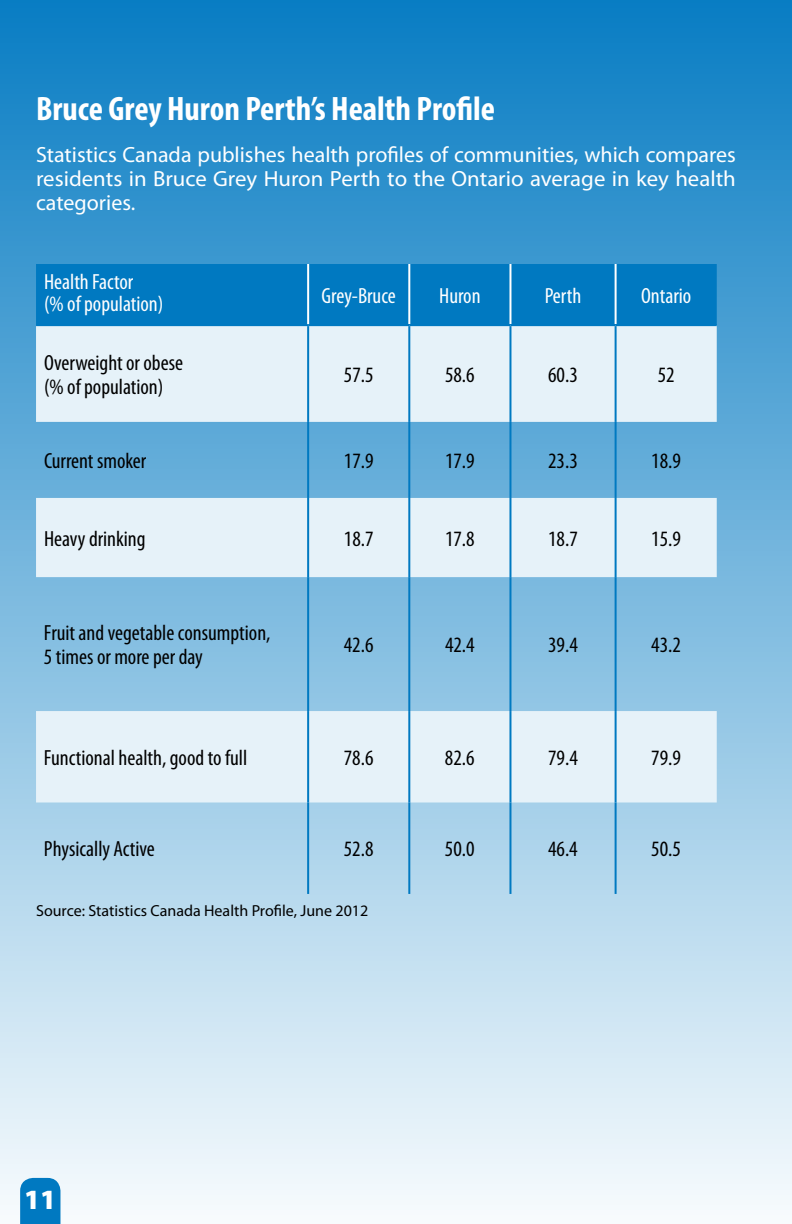
<style>
.page{position:relative;width:792px;height:1224px;background:#fff}
.page>*{position:absolute;margin:0;border:0;box-sizing:border-box;transform-origin:0 0}
.t1{font:700 condensed 34px "Myriad Pro";color:#fff}
.t2{font:900 28px "Myriad Pro";color:#fff}
.t3{font:condensed 22px/24px "Myriad Pro";color:#000}
.t4{font:22px/24px "Myriad Pro";color:#fff;text-align:justify}
.t5{font:condensed 22px/22px "Myriad Pro";color:#fff}
.t6{font:16px "Myriad Pro";color:#000}
</style>
<div class="page">
<div style="left:0;top:0;width:792px;height:1224px;background:linear-gradient(to bottom,#087dc3,#f8fbfd)"></div>
<div style="left:20px;top:1178px;width:40px;height:46px;background:#0079c1"></div>
<div style="left:36px;top:264px;width:681px;height:60px;background:#0079c1"></div>
<svg style="left:36px;top:326px;width:681px;height:476px;background:#b5d8ed"></svg>
<hr style="left:408px;top:264px;width:2px;height:60px;background:#fff">
<hr style="left:509px;top:264px;width:2px;height:60px;background:#fff">
<hr style="left:615px;top:264px;width:2px;height:60px;background:#fff">
<hr style="left:408px;top:326px;width:2px;height:96px;background:#0079c1">
<hr style="left:509px;top:326px;width:2px;height:96px;background:#0079c1">
<hr style="left:615px;top:326px;width:2px;height:96px;background:#0079c1">
<hr style="left:408px;top:422px;width:2px;height:76px;background:#0079c1">
<hr style="left:509px;top:422px;width:2px;height:76px;background:#0079c1">
<hr style="left:615px;top:422px;width:2px;height:76px;background:#0079c1">
<hr style="left:408px;top:498px;width:2px;height:79px;background:#0079c1">
<hr style="left:509px;top:498px;width:2px;height:79px;background:#0079c1">
<hr style="left:615px;top:498px;width:2px;height:79px;background:#0079c1">
<hr style="left:408px;top:577px;width:2px;height:134px;background:#0079c1">
<hr style="left:509px;top:577px;width:2px;height:134px;background:#0079c1">
<hr style="left:615px;top:577px;width:2px;height:134px;background:#0079c1">
<hr style="left:408px;top:711px;width:2px;height:91px;background:#0079c1">
<hr style="left:509px;top:711px;width:2px;height:91px;background:#0079c1">
<hr style="left:615px;top:711px;width:2px;height:91px;background:#0079c1">
<hr style="left:408px;top:802px;width:2px;height:92px;background:#0079c1">
<hr style="left:509px;top:802px;width:2px;height:92px;background:#0079c1">
<hr style="left:615px;top:802px;width:2px;height:92px;background:#0079c1">
<hr style="left:36px;top:324px;width:272px;height:2px;background:#0079c1">
<hr style="left:308px;top:324px;width:101px;height:2px;background:#0079c1">
<hr style="left:409px;top:324px;width:101px;height:2px;background:#0079c1">
<hr style="left:510px;top:324px;width:106px;height:2px;background:#0079c1">
<hr style="left:616px;top:324px;width:101px;height:2px;background:#0079c1">
<hr style="left:307px;top:264px;width:2px;height:60px;background:#fff">
<hr style="left:307px;top:326px;width:2px;height:96px;background:#0079c1">
<hr style="left:307px;top:422px;width:2px;height:76px;background:#0079c1">
<hr style="left:307px;top:498px;width:2px;height:79px;background:#0079c1">
<hr style="left:307px;top:577px;width:2px;height:134px;background:#0079c1">
<hr style="left:307px;top:711px;width:2px;height:91px;background:#0079c1">
<hr style="left:307px;top:802px;width:2px;height:92px;background:#0079c1">
<h1 class="t1" style="left:36px;top:87px;width:461px">Bruce Grey Huron Perth’s Health Profile</h1>
<p class="t4" style="left:36px;top:142px;width:701px">Statistics Canada publishes health profiles of communities, which compares residents in Bruce Grey Huron Perth to the Ontario average in key health categories.</p>
<p class="t5" style="left:44px;top:270px;width:121px">Health Factor<br>(% of population)</p>
<p class="t3" style="left:44px;top:350px;width:141px">Overweight or obese (% of population)</p>
<p class="t5" style="left:322px;top:284px;width:76px">Grey-Bruce</p>
<p class="t5" style="left:439px;top:284px;width:43px">Huron</p>
<p class="t5" style="left:545px;top:284px;width:38px">Perth</p>
<p class="t5" style="left:641px;top:284px;width:52px">Ontario</p>
<p class="t3" style="left:344px;top:362px;width:31px">57.5</p>
<p class="t3" style="left:445px;top:362px;width:31px">58.6</p>
<p class="t3" style="left:548px;top:362px;width:31px">60.3</p>
<p class="t3" style="left:658px;top:362px;width:18px">52</p>
<p class="t3" style="left:44px;top:449px;width:104px">Current smoker</p>
<p class="t3" style="left:344px;top:449px;width:31px">17.9</p>
<p class="t3" style="left:445px;top:449px;width:31px">17.9</p>
<p class="t3" style="left:548px;top:449px;width:31px">23.3</p>
<p class="t3" style="left:651px;top:449px;width:31px">18.9</p>
<p class="t3" style="left:44px;top:526px;width:103px">Heavy drinking</p>
<p class="t3" style="left:344px;top:526px;width:31px">18.7</p>
<p class="t3" style="left:445px;top:526px;width:31px">17.8</p>
<p class="t3" style="left:548px;top:526px;width:31px">18.7</p>
<p class="t3" style="left:651px;top:526px;width:31px">15.9</p>
<p class="t3" style="left:44px;top:621px;width:228px">Fruit and vegetable consumption,<br>5 times or more per day</p>
<p class="t3" style="left:344px;top:633px;width:31px">42.6</p>
<p class="t3" style="left:445px;top:633px;width:31px">42.4</p>
<p class="t3" style="left:548px;top:633px;width:31px">39.4</p>
<p class="t3" style="left:651px;top:633px;width:31px">43.2</p>
<p class="t3" style="left:44px;top:746px;width:205px">Functional health, good to full</p>
<p class="t3" style="left:344px;top:746px;width:31px">78.6</p>
<p class="t3" style="left:445px;top:746px;width:31px">82.6</p>
<p class="t3" style="left:548px;top:746px;width:31px">79.4</p>
<p class="t3" style="left:651px;top:746px;width:31px">79.9</p>
<p class="t3" style="left:44px;top:837px;width:113px">Physically Active</p>
<p class="t3" style="left:344px;top:837px;width:31px">52.8</p>
<p class="t3" style="left:445px;top:837px;width:31px">50.0</p>
<p class="t3" style="left:548px;top:837px;width:31px">46.4</p>
<p class="t3" style="left:651px;top:837px;width:31px">50.5</p>
<p class="t6" style="left:36px;top:901px;width:334px">Source: Statistics Canada Health Profile, June 2012</p>
<p class="t2" style="left:24px;top:1184px;width:34px">11</p>
</div>
